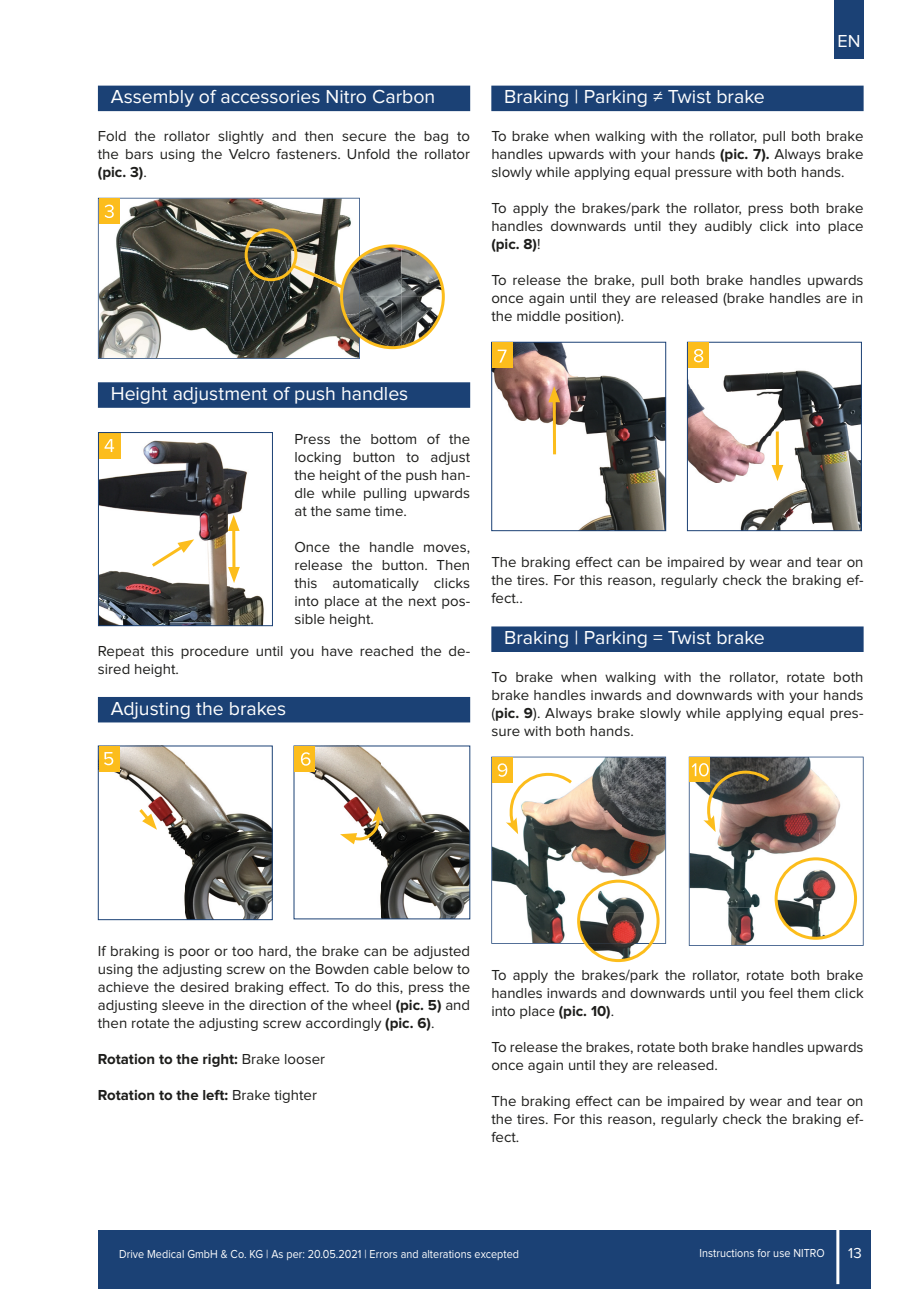
<style>
.page{position:relative;width:919px;height:1289px;background:#fff}
.page>*{position:absolute;margin:0;border:0;box-sizing:border-box;transform-origin:0 0}
.t1{font:19.5px "Proxima Nova";color:#fff}
.t2{font:18px "Proxima Nova";color:#fff}
.t3{font:15px/18px "Proxima Nova";color:#1d1d1b;text-align:justify}
.t4{font:700 15px "Proxima Nova";color:#1d1d1b}
.t5{font:15px "Proxima Nova";color:#fff}
.t6{font:12px "Proxima Nova";letter-spacing:.005em;color:#fff;scale:.9 1}
.s1{font-weight:700}
.s2{font-weight:400}
</style>
<div class="page">
<div style="left:98px;top:1230px;width:772px;height:58px;background:#1b4175"></div>
<hr style="left:836px;top:1226px;width:3px;height:57px;background:#fff">
<div style="left:834px;top:0;width:29px;height:59px;background:#1b4175"></div>
<div style="left:98px;top:86px;width:372px;height:25px;background:#1b4175"></div>
<div style="left:98px;top:382px;width:372px;height:26px;background:#1b4175"></div>
<img style="left:360px;top:247px;width:82px;height:50px">
<img style="left:360px;top:297px;width:32px;height:51px">
<img style="left:401px;top:297px;width:42px;height:50px">
<div style="left:340px;top:244px;width:105px;height:105px;border:3px solid #fcbd1c;border-radius:50%"></div>
<svg style="left:98px;top:198px;width:262px;height:161px"></svg>
<div style="left:491px;top:86px;width:372px;height:25px;background:#1b4175"></div>
<div style="left:491px;top:626px;width:372px;height:26px;background:#1b4175"></div>
<img style="left:493px;top:344px;width:171px;height:185px">
<div style="left:491px;top:342px;width:175px;height:189px;border:1px solid #1b4175"></div>
<svg style="left:552px;top:402px;width:4px;height:52px"></svg>
<svg style="left:548px;top:386px;width:12px;height:16px"></svg>
<div style="left:492px;top:342px;width:21px;height:26px;background:#fcbd1c"></div>
<svg style="left:497px;top:349px;width:9px;height:13px"></svg>
<img style="left:689px;top:344px;width:170px;height:185px">
<div style="left:687px;top:342px;width:174px;height:189px;border:1px solid #1b4175"></div>
<svg style="left:775px;top:431px;width:4px;height:34px"></svg>
<svg style="left:771px;top:465px;width:12px;height:16px"></svg>
<div style="left:687px;top:342px;width:21px;height:26px;background:#fcbd1c"></div>
<svg style="left:694px;top:349px;width:9px;height:13px"></svg>
<img style="left:586px;top:944px;width:28px;height:16px">
<img style="left:585px;top:943px;width:66px;height:1px">
<svg style="left:491px;top:756px;width:175px;height:187px"></svg>
<img style="left:688px;top:756px;width:175px;height:189px">
<div style="left:98px;top:697px;width:372px;height:25px;background:#1b4175"></div>
<img style="left:295px;top:747px;width:173px;height:170px">
<svg style="left:340px;top:806px;width:44px;height:38px"></svg>
<div style="left:294px;top:746px;width:21px;height:25px;background:#fcbd1c"></div>
<svg style="left:301px;top:752px;width:9px;height:13px"></svg>
<img style="left:100px;top:747px;width:171px;height:171px">
<div style="left:98px;top:745px;width:175px;height:175px;border:1px solid #1b4175"></div>
<svg style="left:136px;top:805px;width:21px;height:24px"></svg>
<div style="left:99px;top:746px;width:20px;height:25px;background:#fcbd1c"></div>
<svg style="left:104px;top:752px;width:9px;height:13px"></svg>
<img style="left:100px;top:434px;width:164px;height:190px">
<img style="left:100px;top:434px;width:20px;height:24px">
<div style="left:98px;top:432px;width:175px;height:194px;border:1px solid #1b4175"></div>
<svg style="left:149px;top:539px;width:45px;height:30px"></svg>
<hr style="left:232px;top:525px;width:3px;height:47px;background:#fcbd1c">
<svg style="left:228px;top:515px;width:11px;height:16px"></svg>
<svg style="left:228px;top:567px;width:12px;height:16px"></svg>
<svg style="left:104px;top:439px;width:10px;height:13px"></svg>
<h1 class="t1" style="left:111px;top:88px;width:326px">Assembly of accessories Nitro Carbon</h1>
<p class="t3" style="left:98px;top:127px;width:374px">Fold the rollator slightly and then secure the bag to the bars using the Velcro fasteners. Unfold the rollator <span class="s1">(pic. 3)</span>.</p>
<p class="t2" style="left:837px;top:32px;width:24px">EN</p>
<h1 class="t1" style="left:504px;top:88px;width:262px">Braking | Parking ≠ Twist brake</h1>
<p class="t3" style="left:491px;top:127px;width:374px">To brake when walking with the rollator, pull both brake handles upwards with your hands <span class="s1">(pic. 7).</span> Always brake slowly while applying equal pressure with both hands.</p>
<p class="t3" style="left:491px;top:199px;width:374px">To apply the brakes/park the rollator, press both brake handles downwards until they audibly click into place <span class="s1">(pic. 8)</span>!</p>
<p class="t3" style="left:491px;top:271px;width:374px">To release the brake, pull both brake handles upwards once again until they are released (brake handles are in the middle position).</p>
<h1 class="t1" style="left:111px;top:385px;width:299px">Height adjustment of push handles</h1>
<p class="t3" style="left:294px;top:430px;width:177px">Press the bottom of the locking button to adjust the height of the push han&shy;dle while pulling upwards at the same time.</p>
<p class="t3" style="left:294px;top:538px;width:177px">Once the handle moves, release the button. Then this automatically clicks into place at the next pos&shy;sible height.</p>
<p class="t3" style="left:98px;top:642px;width:374px">Repeat this procedure until you have reached the de&shy;sired height.</p>
<h1 class="t1" style="left:111px;top:699px;width:177px">Adjusting the brakes</h1>
<p class="t3" style="left:491px;top:553px;width:374px">The braking effect can be impaired by wear and tear on the tires. For this reason, regularly check the braking ef&shy;fect..</p>
<h1 class="t1" style="left:504px;top:629px;width:262px">Braking | Parking = Twist brake</h1>
<p class="t3" style="left:491px;top:668px;width:374px">To brake when walking with the rollator, rotate both brake handles inwards and downwards with your hands (<span class="s1">pic. 9</span>). Always brake slowly while applying equal pres&shy;sure with both hands.</p>
<p class="t3" style="left:98px;top:942px;width:374px">If braking is poor or too hard, the brake can be adjusted using the adjusting screw on the Bowden cable below to achieve the desired braking effect. To do this, press the adjusting sleeve in the direction of the wheel <span class="s1">(pic. 5)</span> and then rotate the adjusting screw accordingly <span class="s1">(pic. 6)</span>.</p>
<p class="t4" style="left:98px;top:1052px;width:229px">Rotation to the right: <span class="s2">Brake looser</span></p>
<p class="t4" style="left:98px;top:1088px;width:220px">Rotation to the left: <span class="s2">Brake tighter</span></p>
<p class="t3" style="left:491px;top:966px;width:374px">To apply the brakes/park the rollator, rotate both brake handles inwards and downwards until you feel them click into place <span class="s1">(pic. 10)</span>.</p>
<p class="t3" style="left:491px;top:1038px;width:374px">To release the brakes, rotate both brake handles upwards once again until they are released.</p>
<p class="t3" style="left:491px;top:1092px;width:374px">The braking effect can be impaired by wear and tear on the tires. For this reason, regularly check the braking ef&shy;fect.</p>
<p class="t6" style="left:119px;top:1248px;width:446px">Drive Medical GmbH &amp; Co. KG | As per: 20.05.2021 | Errors and alterations excepted</p>
<p class="t6" style="left:699px;top:1247px;width:141px">Instructions for use NITRO</p>
<p class="t5" style="left:848px;top:1246px;width:15px">13</p>
</div>
